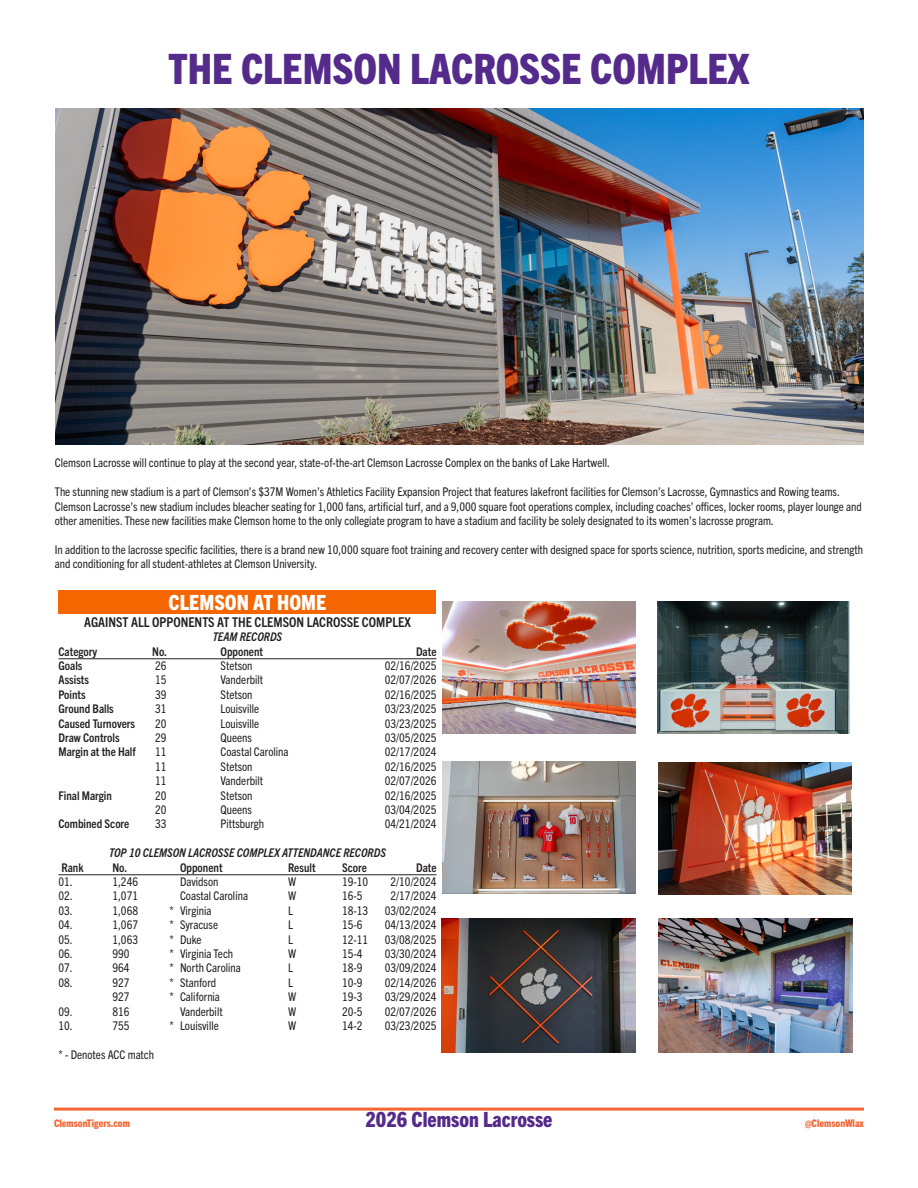
<style>
.page{position:relative;width:918px;height:1188px;background:#fff}
.page>*{position:absolute;margin:0;border:0;box-sizing:border-box;transform-origin:0 0}
.t1{font:800 condensed 42px "Trade Gothic Next LT Pro";color:#542a8b}
.t2{font:800 condensed 21px "Trade Gothic Next LT Pro";color:#542a8b}
.t3{font:800 condensed 21px "Trade Gothic Next LT Pro";color:#fff}
.t4{font:700 condensed 13.5px "Trade Gothic Next LT Pro";color:#231f20}
.t5{font:condensed 12px/14.4px "Trade Gothic Next LT Pro";color:#231f20}
.t6{font:700 condensed 12px "Trade Gothic Next LT Pro";color:#231f20}
.t7{font:italic 700 condensed 12px "Trade Gothic Next LT Pro";color:#231f20}
.t8{font:800 condensed 10.5px "Trade Gothic Next LT Pro";color:#f26633}
</style>
<div class="page">
<hr style="left:54px;top:1108px;width:810px;height:3px;background:#f26633">
<img style="left:443px;top:602px;width:192px;height:132px">
<img style="left:442px;top:761px;width:193px;height:132px">
<img style="left:441px;top:918px;width:194px;height:135px">
<img style="left:56px;top:108px;width:808px;height:336px">
<hr style="left:58px;top:659px;width:378px;height:1px;background:#231f20">
<hr style="left:58px;top:875px;width:378px;height:1px;background:#231f20">
<div style="left:58px;top:590px;width:378px;height:23px;background:#f56600"></div>
<img style="left:659px;top:763px;width:193px;height:132px">
<img style="left:657px;top:602px;width:193px;height:132px">
<img style="left:659px;top:918px;width:194px;height:135px">
<p class="t1" style="left:169px;top:40px;width:582px">THE CLEMSON LACROSSE COMPLEX</p>
<p class="t5" style="left:55px;top:455px;width:557px">Clemson Lacrosse will continue to play at the second year, state-of-the-art Clemson Lacrosse Complex on the banks of Lake Hartwell.</p>
<p class="t5" style="left:55px;top:484px;width:809px">The stunning new stadium is a part of Clemson’s $37M Women’s Athletics Facility Expansion Project that features lakefront facilities for Clemson’s Lacrosse, Gymnastics and Rowing teams.<br>Clemson Lacrosse’s new stadium includes bleacher seating for 1,000 fans, artificial turf, and a 9,000 square foot operations complex, including coaches’ offices, locker rooms, player lounge and other amenities. These new facilities make Clemson home to the only collegiate program to have a stadium and facility be solely designated to its women’s lacrosse program.</p>
<p class="t5" style="left:55px;top:541px;width:810px">In addition to the lacrosse specific facilities, there is a brand new 10,000 square foot training and recovery center with designed space for sports science, nutrition, sports medicine, and strength and conditioning for all student-athletes at Clemson University.</p>
<p class="t3" style="left:169px;top:588px;width:159px">CLEMSON AT HOME</p>
<p class="t4" style="left:84px;top:613px;width:328px">AGAINST ALL OPPONENTS AT THE CLEMSON LACROSSE COMPLEX</p>
<p class="t7" style="left:213px;top:629px;width:71px">TEAM RECORDS</p>
<p class="t6" style="left:58px;top:643px;width:40px">Category</p>
<p class="t6" style="left:152px;top:643px;width:16px">No.</p>
<p class="t6" style="left:220px;top:643px;width:44px">Opponent</p>
<p class="t6" style="left:416px;top:643px;width:22px">Date</p>
<p class="t6" style="left:58px;top:657px;width:26px">Goals</p>
<p class="t5" style="left:155px;top:658px;width:13px">26</p>
<p class="t5" style="left:220px;top:658px;width:34px">Stetson</p>
<p class="t5" style="left:385px;top:658px;width:53px">02/16/2025</p>
<p class="t6" style="left:58px;top:672px;width:32px">Assists</p>
<p class="t5" style="left:155px;top:672px;width:13px">15</p>
<p class="t5" style="left:220px;top:672px;width:44px">Vanderbilt</p>
<p class="t5" style="left:385px;top:672px;width:53px">02/07/2026</p>
<p class="t6" style="left:58px;top:686px;width:29px">Points</p>
<p class="t5" style="left:155px;top:686px;width:13px">39</p>
<p class="t5" style="left:220px;top:686px;width:34px">Stetson</p>
<p class="t5" style="left:385px;top:686px;width:53px">02/16/2025</p>
<p class="t6" style="left:58px;top:701px;width:57px">Ground Balls</p>
<p class="t5" style="left:155px;top:701px;width:13px">31</p>
<p class="t5" style="left:220px;top:701px;width:40px">Louisville</p>
<p class="t5" style="left:385px;top:701px;width:53px">03/23/2025</p>
<p class="t6" style="left:58px;top:715px;width:78px">Caused Turnovers</p>
<p class="t5" style="left:155px;top:715px;width:13px">20</p>
<p class="t5" style="left:220px;top:715px;width:40px">Louisville</p>
<p class="t5" style="left:385px;top:715px;width:53px">03/23/2025</p>
<p class="t6" style="left:58px;top:729px;width:63px">Draw Controls</p>
<p class="t5" style="left:155px;top:730px;width:13px">29</p>
<p class="t5" style="left:220px;top:730px;width:33px">Queens</p>
<p class="t5" style="left:385px;top:730px;width:53px">03/05/2025</p>
<p class="t6" style="left:58px;top:744px;width:79px">Margin at the Half</p>
<p class="t5" style="left:155px;top:744px;width:13px">11</p>
<p class="t5" style="left:220px;top:744px;width:70px">Coastal Carolina</p>
<p class="t5" style="left:385px;top:744px;width:53px">02/17/2024</p>
<p class="t5" style="left:155px;top:758px;width:13px">11</p>
<p class="t5" style="left:220px;top:758px;width:34px">Stetson</p>
<p class="t5" style="left:385px;top:758px;width:53px">02/16/2025</p>
<p class="t5" style="left:155px;top:773px;width:13px">11</p>
<p class="t5" style="left:220px;top:773px;width:44px">Vanderbilt</p>
<p class="t5" style="left:385px;top:773px;width:53px">02/07/2026</p>
<p class="t6" style="left:58px;top:787px;width:55px">Final Margin</p>
<p class="t5" style="left:155px;top:787px;width:13px">20</p>
<p class="t5" style="left:220px;top:787px;width:34px">Stetson</p>
<p class="t5" style="left:385px;top:787px;width:53px">02/16/2025</p>
<p class="t5" style="left:155px;top:802px;width:13px">20</p>
<p class="t5" style="left:220px;top:802px;width:33px">Queens</p>
<p class="t5" style="left:385px;top:802px;width:53px">03/04/2025</p>
<p class="t6" style="left:58px;top:816px;width:72px">Combined Score</p>
<p class="t5" style="left:155px;top:816px;width:13px">33</p>
<p class="t5" style="left:220px;top:816px;width:45px">Pittsburgh</p>
<p class="t5" style="left:385px;top:816px;width:53px">04/21/2024</p>
<p class="t7" style="left:109px;top:845px;width:278px">TOP 10 CLEMSON LACROSSE COMPLEX ATTENDANCE RECORDS</p>
<p class="t6" style="left:62px;top:859px;width:24px">Rank</p>
<p class="t6" style="left:112px;top:859px;width:16px">No.</p>
<p class="t6" style="left:180px;top:859px;width:44px">Opponent</p>
<p class="t6" style="left:288px;top:859px;width:29px">Result</p>
<p class="t6" style="left:342px;top:859px;width:26px">Score</p>
<p class="t6" style="left:416px;top:859px;width:22px">Date</p>
<p class="t5" style="left:58px;top:874px;width:16px">01.</p>
<p class="t5" style="left:112px;top:874px;width:27px">1,246</p>
<p class="t5" style="left:180px;top:874px;width:40px">Davidson</p>
<p class="t5" style="left:288px;top:874px;width:10px">W</p>
<p class="t5" style="left:342px;top:874px;width:28px">19-10</p>
<p class="t5" style="left:391px;top:874px;width:47px">2/10/2024</p>
<p class="t5" style="left:58px;top:888px;width:16px">02.</p>
<p class="t5" style="left:112px;top:888px;width:27px">1,071</p>
<p class="t5" style="left:180px;top:888px;width:70px">Coastal Carolina</p>
<p class="t5" style="left:288px;top:888px;width:10px">W</p>
<p class="t5" style="left:342px;top:888px;width:22px">16-5</p>
<p class="t5" style="left:391px;top:888px;width:47px">2/17/2024</p>
<p class="t5" style="left:58px;top:902px;width:16px">03.</p>
<p class="t5" style="left:112px;top:902px;width:27px">1,068</p>
<p class="t5" style="left:170px;top:902px;width:43px">* Virginia</p>
<p class="t5" style="left:288px;top:902px;width:6px">L</p>
<p class="t5" style="left:342px;top:902px;width:28px">18-13</p>
<p class="t5" style="left:385px;top:902px;width:53px">03/02/2024</p>
<p class="t5" style="left:58px;top:917px;width:16px">04.</p>
<p class="t5" style="left:112px;top:917px;width:27px">1,067</p>
<p class="t5" style="left:170px;top:917px;width:50px">* Syracuse</p>
<p class="t5" style="left:288px;top:917px;width:6px">L</p>
<p class="t5" style="left:342px;top:917px;width:22px">15-6</p>
<p class="t5" style="left:385px;top:917px;width:53px">04/13/2024</p>
<p class="t5" style="left:58px;top:931px;width:16px">05.</p>
<p class="t5" style="left:112px;top:931px;width:27px">1,063</p>
<p class="t5" style="left:170px;top:931px;width:34px">* Duke</p>
<p class="t5" style="left:288px;top:931px;width:6px">L</p>
<p class="t5" style="left:342px;top:931px;width:28px">12-11</p>
<p class="t5" style="left:385px;top:931px;width:53px">03/08/2025</p>
<p class="t5" style="left:58px;top:946px;width:16px">06.</p>
<p class="t5" style="left:112px;top:946px;width:19px">990</p>
<p class="t5" style="left:170px;top:946px;width:65px">* Virginia Tech</p>
<p class="t5" style="left:288px;top:946px;width:10px">W</p>
<p class="t5" style="left:342px;top:946px;width:22px">15-4</p>
<p class="t5" style="left:385px;top:946px;width:53px">03/30/2024</p>
<p class="t5" style="left:58px;top:960px;width:16px">07.</p>
<p class="t5" style="left:112px;top:960px;width:19px">964</p>
<p class="t5" style="left:170px;top:960px;width:73px">* North Carolina</p>
<p class="t5" style="left:288px;top:960px;width:6px">L</p>
<p class="t5" style="left:342px;top:960px;width:22px">18-9</p>
<p class="t5" style="left:385px;top:960px;width:53px">03/09/2024</p>
<p class="t5" style="left:58px;top:974px;width:16px">08.</p>
<p class="t5" style="left:112px;top:974px;width:19px">927</p>
<p class="t5" style="left:170px;top:974px;width:48px">* Stanford</p>
<p class="t5" style="left:288px;top:974px;width:6px">L</p>
<p class="t5" style="left:342px;top:974px;width:22px">10-9</p>
<p class="t5" style="left:385px;top:974px;width:53px">02/14/2026</p>
<p class="t5" style="left:112px;top:989px;width:19px">927</p>
<p class="t5" style="left:170px;top:989px;width:52px">* California</p>
<p class="t5" style="left:288px;top:989px;width:10px">W</p>
<p class="t5" style="left:342px;top:989px;width:22px">19-3</p>
<p class="t5" style="left:385px;top:989px;width:53px">03/29/2024</p>
<p class="t5" style="left:58px;top:1003px;width:16px">09.</p>
<p class="t5" style="left:112px;top:1003px;width:19px">816</p>
<p class="t5" style="left:180px;top:1003px;width:44px">Vanderbilt</p>
<p class="t5" style="left:288px;top:1003px;width:10px">W</p>
<p class="t5" style="left:342px;top:1003px;width:22px">20-5</p>
<p class="t5" style="left:385px;top:1003px;width:53px">02/07/2026</p>
<p class="t5" style="left:58px;top:1018px;width:16px">10.</p>
<p class="t5" style="left:112px;top:1018px;width:19px">755</p>
<p class="t5" style="left:170px;top:1018px;width:51px">* Louisville</p>
<p class="t5" style="left:288px;top:1018px;width:10px">W</p>
<p class="t5" style="left:342px;top:1018px;width:22px">14-2</p>
<p class="t5" style="left:385px;top:1018px;width:53px">03/23/2025</p>
<p class="t5" style="left:58px;top:1046px;width:97px">* - Denotes ACC match</p>
<p class="t8" style="left:54px;top:1116px;width:77px">ClemsonTigers.com</p>
<h2 class="t2" style="left:365px;top:1105px;width:189px">2026 Clemson Lacrosse</h2>
<p class="t8" style="left:805px;top:1116px;width:60px">@ClemsonWlax</p>
</div>
